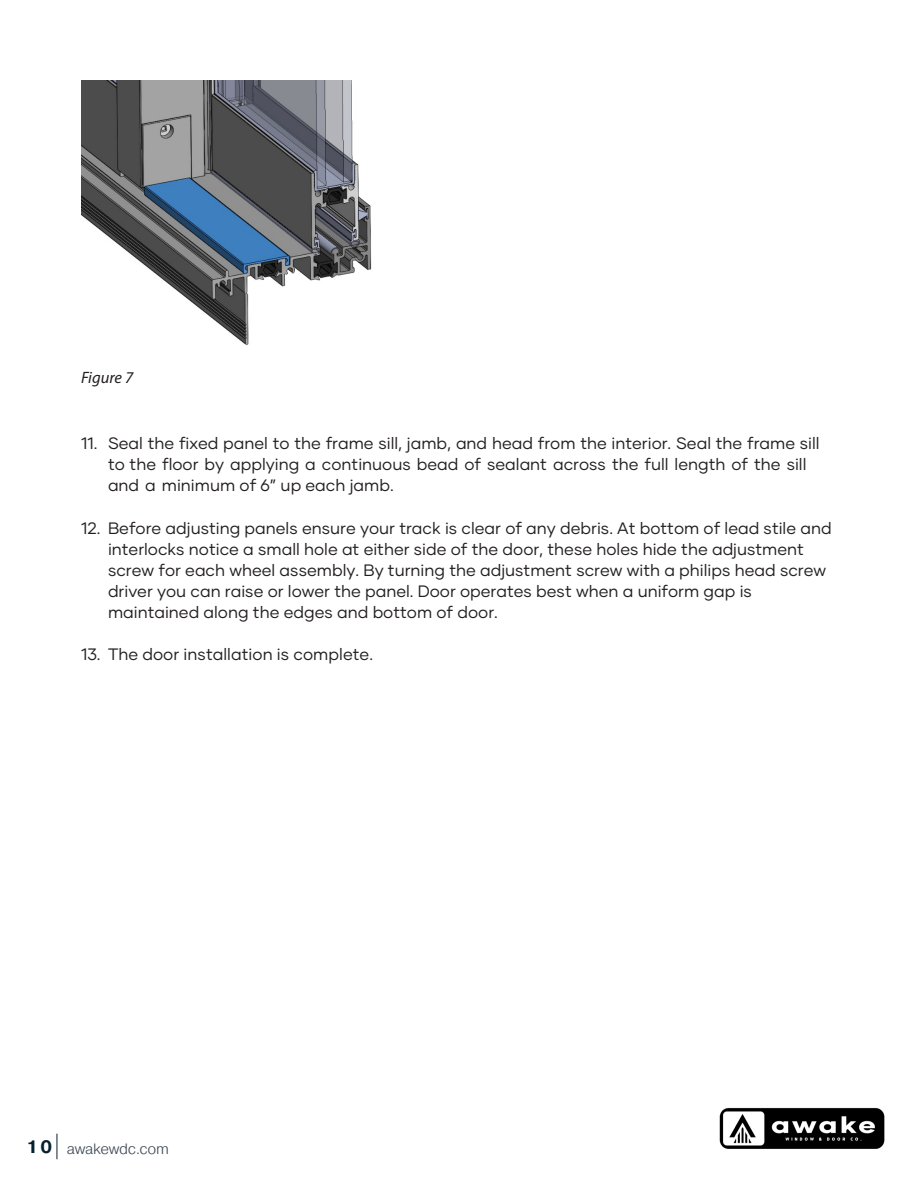
<style>
.page{position:relative;width:918px;height:1188px;background:#fff}
.page>*{position:absolute;margin:0;border:0;box-sizing:border-box;transform-origin:0 0}
.t1{font:16.5px/21px "Gilmer";color:#231f20}
.t2{font:italic 16.5px "Myriad Pro";color:#231f20}
.t3{font:300 15px "Pragmatica";letter-spacing:-.015em;color:#424c57}
.s1{font-weight:700;font-size:18px;color:#06212e}
</style>
<div class="page">
<svg style="left:57px;top:1134px;width:1px;height:25px"></svg>
<img style="left:719px;top:1107px;width:166px;height:42px">
<img style="left:81px;top:81px;width:291px;height:264px">
<p class="t2" style="left:81px;top:367px;width:54px">Figure 7</p>
<p class="t1" style="left:108px;top:433px;width:713px;text-indent:-27px">11. Seal the fixed panel to the frame sill, jamb, and head from the interior. Seal the frame sill to the floor by applying a continuous bead of sealant across the full length of the sill and a minimum of 6” up each jamb.</p>
<p class="t1" style="left:108px;top:518px;width:725px;text-indent:-27px">12. Before adjusting panels ensure your track is clear of any debris. At bottom of lead stile and interlocks notice a small hole at either side of the door, these holes hide the adjustment screw for each wheel assembly. By turning the adjustment screw with a philips head screw driver you can raise or lower the panel. Door operates best when a uniform gap is maintained along the edges and bottom of door.</p>
<p class="t1" style="left:81px;top:644px;width:294px">13. The door installation is complete.</p>
<p class="t3" style="left:26px;top:1140px;width:144px"><span class="s1">1 0</span> awakewdc.com</p>
</div>
